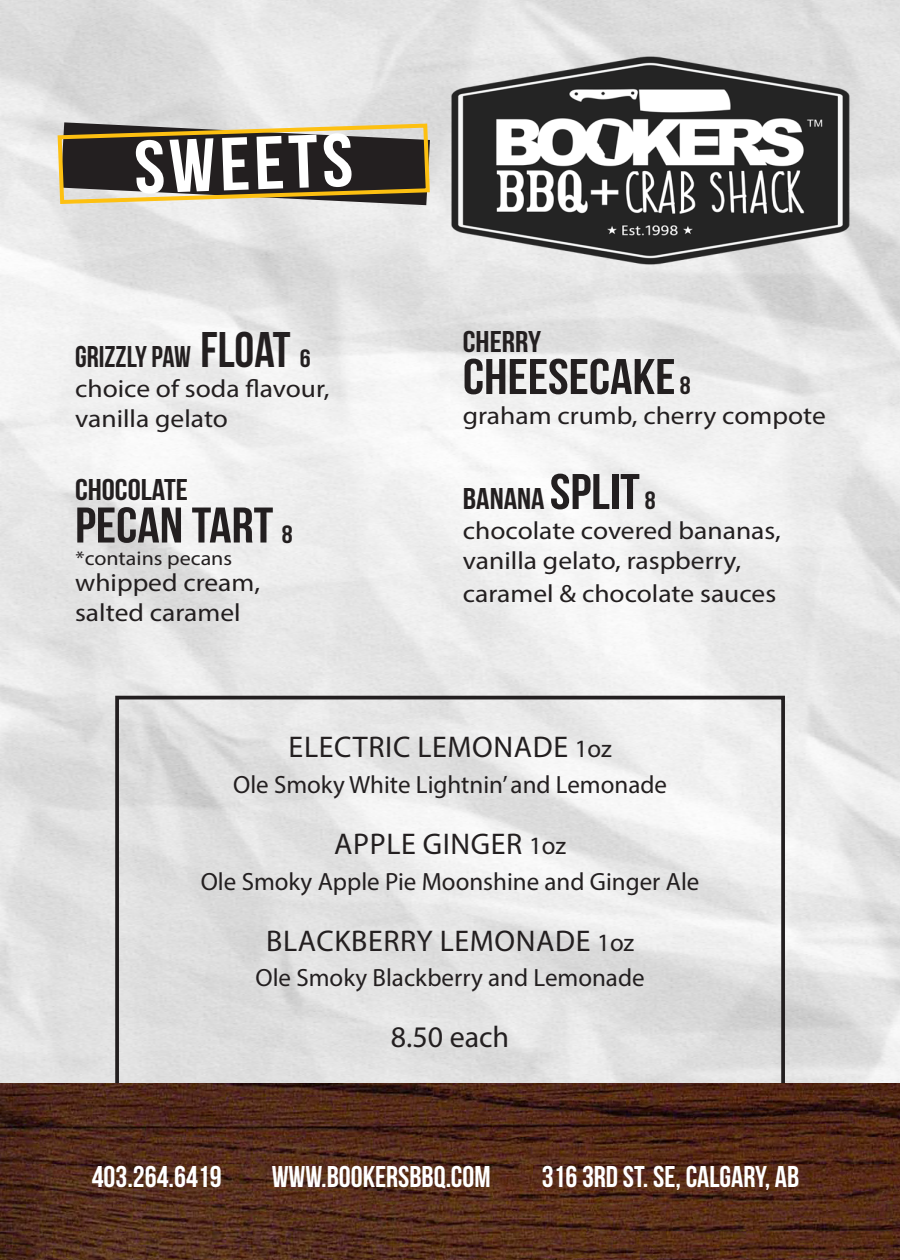
<style>
.page{position:relative;width:900px;height:1260px;background:#fff}
.page>*{position:absolute;margin:0;border:0;box-sizing:border-box;transform-origin:0 0}
.t1{font:75px "Bebas Neue";color:#fff;scale:1.1 1}
.t2{font:50px "Bebas Neue";color:#231f20;scale:1.1 1}
.t3{font:30px "Myriad Pro";letter-spacing:.02em;color:#231f20}
.t4{font:30px "Bebas Neue";color:#fff}
.t5{font:30px "Bebas Neue";color:#231f20;scale:1.1 1}
.t6{font:30px "Bebas Neue";color:#231f20}
.t7{font:25px/30px "Myriad Pro";color:#231f20;scale:1.1 1}
.t8{font:25px "Myriad Pro";color:#231f20}
.t9{font:20px "Myriad Pro";color:#231f20;scale:1.1 1}
.s1{font-size:50px}
.s2{font-size:25px}
</style>
<div class="page">
<img style="left:0;top:0;width:900px;height:1084px">
<div style="left:115px;top:696px;width:670px;height:421px;border:4px solid #231f20"></div>
<img style="left:450px;top:52px;width:400px;height:223px">
<svg style="left:56px;top:122px;width:376px;height:84px;background:#5e5542"></svg>
<img style="left:0;top:1084px;width:900px;height:176px">
<p class="t1" style="left:133px;top:127px;width:200px;rotate:-2deg">SWEETS</p>
<p class="t6" style="left:75px;top:340px;width:237px">GRIZZLY PAW <span class="s1">FLOAT</span> <span class="s2">6</span></p>
<p class="t7" style="left:75px;top:373px;width:233px">choice of soda flavour,</p>
<p class="t7" style="left:75px;top:403px;width:141px">vanilla gelato</p>
<p class="t5" style="left:75px;top:473px;width:104px">CHOCOLATE</p>
<p class="t2" style="left:75px;top:498px;width:199px">PECAN TART <span class="s2">8</span></p>
<p class="t7" style="left:75px;top:567px;width:170px">whipped cream,</p>
<p class="t7" style="left:75px;top:597px;width:152px">salted caramel</p>
<p class="t9" style="left:76px;top:546px;width:144px">*contains pecans</p>
<p class="t5" style="left:463px;top:325px;width:73px">CHERRY</p>
<p class="t2" style="left:463px;top:349px;width:209px">CHEESECAKE <span class="s2">8</span></p>
<p class="t7" style="left:463px;top:400px;width:332px">graham crumb, cherry compote</p>
<p class="t5" style="left:463px;top:482px;width:177px">BANANA <span class="s1">SPLIT</span> <span class="s2">8</span></p>
<p class="t7" style="left:463px;top:515px;width:291px">chocolate covered bananas, vanilla gelato, raspberry,</p>
<p class="t7" style="left:463px;top:578px;width:286px">caramel &amp; chocolate sauces</p>
<p class="t3" style="left:289px;top:729px;width:325px">ELECTRIC LEMONADE <span class="s2">1oz</span></p>
<p class="t8" style="left:233px;top:769px;width:435px">Ole Smoky White Lightnin’ and Lemonade</p>
<p class="t3" style="left:334px;top:826px;width:233px">APPLE GINGER <span class="s2">1oz</span></p>
<p class="t8" style="left:201px;top:866px;width:500px">Ole Smoky Apple Pie Moonshine and Ginger Ale</p>
<p class="t3" style="left:266px;top:923px;width:370px">BLACKBERRY LEMONADE <span class="s2">1oz</span></p>
<p class="t8" style="left:256px;top:962px;width:391px">Ole Smoky Blackberry and Lemonade</p>
<p class="t3" style="left:391px;top:1019px;width:120px">8.50 each</p>
<p class="t4" style="left:92px;top:1160px;width:131px">403.264.6419</p>
<p class="t4" style="left:272px;top:1160px;width:220px">WWW.BOOKERSBBQ.COM</p>
<p class="t4" style="left:542px;top:1160px;width:259px">316 3RD ST. SE, CALGARY, AB</p>
</div>
